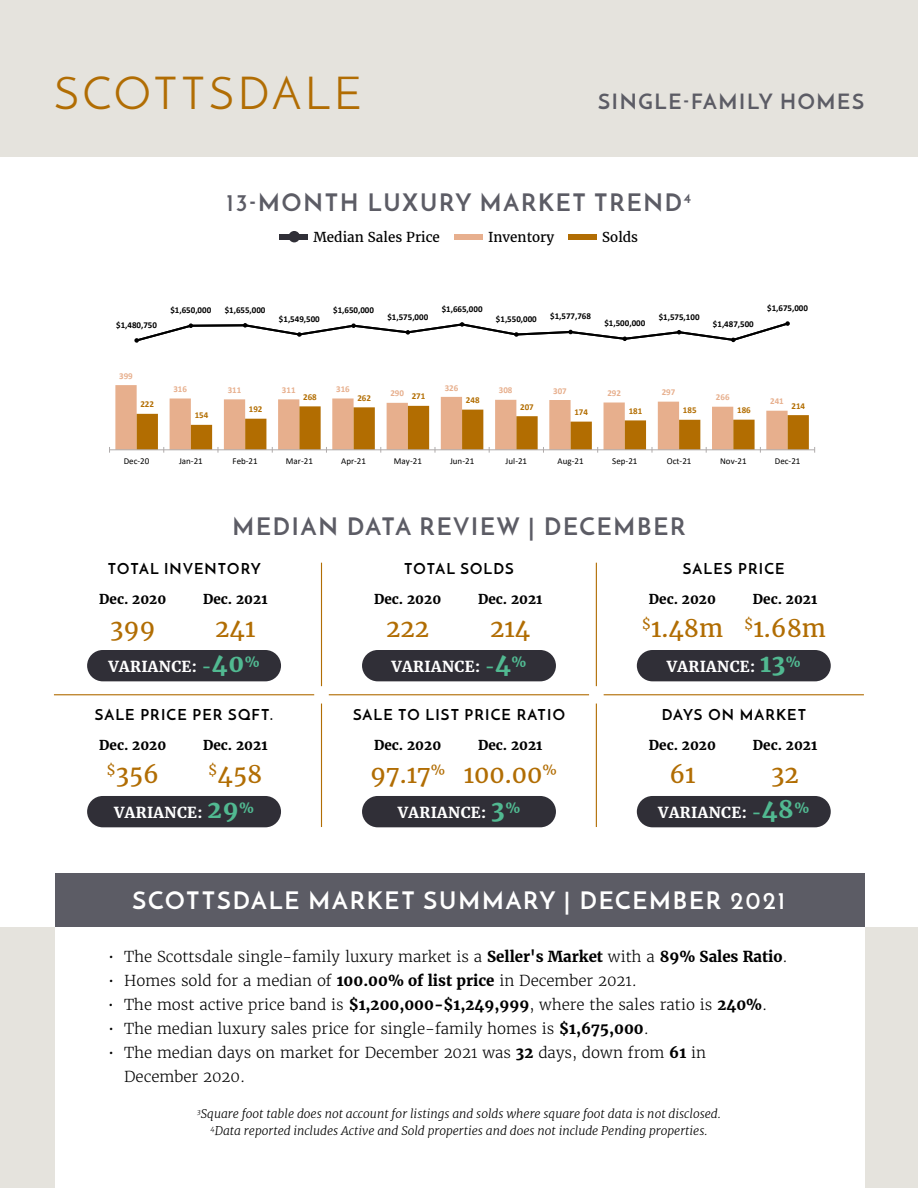
<style>
.page{position:relative;width:918px;height:1188px;background:#fff}
.page>*{position:absolute;margin:0;border:0;box-sizing:border-box;transform-origin:0 0}
.t1{font:45px "Josefin Sans";letter-spacing:.08em;color:#b16d03}
.t2{font:700 24px "Josefin Sans";letter-spacing:.08em;color:#5c5c65}
.t3{font:24px "Merriweather";color:#b16d03}
.t4{font:700 24px "Josefin Sans";letter-spacing:.08em;color:#fff}
.t5{font:700 21px "Josefin Sans";letter-spacing:.08em;color:#5c5c65}
.t6{font:300 15px/24px "Merriweather";color:#000}
.t7{font:700 15px "Josefin Sans";letter-spacing:.08em;color:#000}
.t8{font:700 15px "Merriweather";letter-spacing:.025em;color:#fff}
.t9{font:700 13.5px "Merriweather";color:#000}
.t10{font:13.5px "Merriweather";color:#000}
.t11{font:italic 300 12px/16.5px "Merriweather";color:#000;text-align:center}
.t12{font:700 9px "Calibri";color:#000}
.t13{font:9px "Calibri";color:#000}
.t14{font:700 9px "Calibri";color:#e7af8d}
.t15{font:700 9px "Calibri";color:#b26d01}
.s1{color:#51b991}
.s2{font-size:24px;color:#51b991}
.s3{font-weight:700}
</style>
<div class="page">
<div style="left:0;top:0;width:918px;height:158px;background:#e5e3dd"></div>
<div style="left:0;top:927px;width:918px;height:261px;background:#e5e3dd"></div>
<div style="left:55px;top:925px;width:810px;height:263px;background:#fff"></div>
<div style="left:55px;top:873px;width:810px;height:54px;background:#5c5c65"></div>
<hr style="left:54px;top:694px;width:260px;height:1px;background:#b16d03">
<hr style="left:321px;top:563px;width:1px;height:123px;background:#b16d03">
<hr style="left:321px;top:704px;width:1px;height:123px;background:#b16d03">
<hr style="left:596px;top:563px;width:1px;height:123px;background:#b16d03">
<hr style="left:596px;top:704px;width:1px;height:123px;background:#b16d03">
<hr style="left:329px;top:694px;width:260px;height:1px;background:#b16d03">
<hr style="left:604px;top:694px;width:260px;height:1px;background:#b16d03">
<div style="left:569px;top:234px;width:28px;height:6px;background:#b16d03"></div>
<div style="left:280px;top:234px;width:28px;height:6px;background:#302f37"></div>
<div style="left:289px;top:231px;width:11px;height:11px;background:#302f37;border-radius:50%"></div>
<div style="left:454px;top:234px;width:29px;height:6px;background:#e7af8e"></div>
<svg style="left:115px;top:387px;width:565px;height:62px"></svg>
<hr style="left:110px;top:449px;width:705px;height:1px;background:#afabab">
<svg style="left:137px;top:406px;width:678px;height:47px"></svg>
<svg style="left:115px;top:321px;width:675px;height:66px"></svg>
<div style="left:87px;top:650px;width:194px;height:31px;background:#302f37;border-radius:16px"></div>
<div style="left:362px;top:650px;width:194px;height:31px;background:#302f37;border-radius:16px"></div>
<div style="left:637px;top:650px;width:194px;height:31px;background:#302f37;border-radius:16px"></div>
<div style="left:637px;top:796px;width:194px;height:31px;background:#302f37;border-radius:16px"></div>
<div style="left:362px;top:796px;width:194px;height:31px;background:#302f37;border-radius:16px"></div>
<div style="left:87px;top:796px;width:194px;height:31px;background:#302f37;border-radius:16px"></div>
<h1 class="t1" style="left:54px;top:66px;width:309px">SCOTTSDALE</h1>
<h3 class="t5" style="left:598px;top:88px;width:267px">SINGLE-FAMILY HOMES</h3>
<h2 class="t2" style="left:227px;top:188px;width:466px">13-MONTH LUXURY MARKET TREND<sup>4</sup></h2>
<p class="t10" style="left:314px;top:228px;width:128px">Median Sales Price</p>
<p class="t10" style="left:488px;top:228px;width:68px">Inventory</p>
<p class="t10" style="left:602px;top:228px;width:37px">Solds</p>
<p class="t12" style="left:116px;top:318px;width:42px">$1,480,750</p>
<p class="t12" style="left:170px;top:304px;width:42px">$1,650,000</p>
<p class="t12" style="left:225px;top:303px;width:42px">$1,655,000</p>
<p class="t12" style="left:279px;top:312px;width:42px">$1,549,500</p>
<p class="t12" style="left:333px;top:304px;width:42px">$1,650,000</p>
<p class="t12" style="left:387px;top:310px;width:42px">$1,575,000</p>
<p class="t12" style="left:442px;top:302px;width:42px">$1,665,000</p>
<p class="t12" style="left:496px;top:312px;width:42px">$1,550,000</p>
<p class="t12" style="left:550px;top:310px;width:42px">$1,577,768</p>
<p class="t12" style="left:604px;top:317px;width:42px">$1,500,000</p>
<p class="t12" style="left:659px;top:310px;width:42px">$1,575,100</p>
<p class="t12" style="left:713px;top:318px;width:42px">$1,487,500</p>
<p class="t12" style="left:767px;top:302px;width:42px">$1,675,000</p>
<p class="t14" style="left:119px;top:369px;width:15px">399</p>
<p class="t15" style="left:140px;top:398px;width:15px">222</p>
<p class="t14" style="left:173px;top:383px;width:15px">316</p>
<p class="t14" style="left:228px;top:384px;width:15px">311</p>
<p class="t14" style="left:282px;top:384px;width:15px">311</p>
<p class="t14" style="left:336px;top:383px;width:15px">316</p>
<p class="t14" style="left:390px;top:387px;width:15px">290</p>
<p class="t15" style="left:303px;top:391px;width:15px">268</p>
<p class="t15" style="left:357px;top:392px;width:15px">262</p>
<p class="t15" style="left:412px;top:390px;width:15px">271</p>
<p class="t15" style="left:195px;top:409px;width:15px">154</p>
<p class="t15" style="left:249px;top:403px;width:15px">192</p>
<p class="t14" style="left:445px;top:381px;width:15px">326</p>
<p class="t14" style="left:499px;top:384px;width:15px">308</p>
<p class="t14" style="left:553px;top:384px;width:15px">307</p>
<p class="t14" style="left:607px;top:387px;width:15px">292</p>
<p class="t14" style="left:662px;top:386px;width:15px">297</p>
<p class="t14" style="left:716px;top:391px;width:15px">266</p>
<p class="t15" style="left:466px;top:394px;width:15px">248</p>
<p class="t15" style="left:520px;top:400px;width:15px">207</p>
<p class="t15" style="left:574px;top:406px;width:15px">174</p>
<p class="t15" style="left:629px;top:405px;width:15px">181</p>
<p class="t15" style="left:683px;top:404px;width:15px">185</p>
<p class="t15" style="left:737px;top:404px;width:15px">186</p>
<p class="t14" style="left:770px;top:395px;width:15px">241</p>
<p class="t15" style="left:791px;top:399px;width:15px">214</p>
<p class="t13" style="left:124px;top:455px;width:27px">Dec-20</p>
<p class="t13" style="left:179px;top:455px;width:25px">Jan-21</p>
<p class="t13" style="left:233px;top:455px;width:27px">Feb-21</p>
<p class="t13" style="left:286px;top:455px;width:28px">Mar-21</p>
<p class="t13" style="left:341px;top:455px;width:26px">Apr-21</p>
<p class="t13" style="left:394px;top:455px;width:29px">May-21</p>
<p class="t13" style="left:450px;top:455px;width:26px">Jun-21</p>
<p class="t13" style="left:506px;top:455px;width:23px">Jul-21</p>
<p class="t13" style="left:558px;top:455px;width:28px">Aug-21</p>
<p class="t13" style="left:612px;top:455px;width:27px">Sep-21</p>
<p class="t13" style="left:667px;top:455px;width:26px">Oct-21</p>
<p class="t13" style="left:720px;top:455px;width:28px">Nov-21</p>
<p class="t13" style="left:775px;top:455px;width:27px">Dec-21</p>
<h2 class="t2" style="left:232px;top:511px;width:455px">MEDIAN DATA REVIEW | DECEMBER</h2>
<p class="t7" style="left:108px;top:559px;width:155px">TOTAL INVENTORY</p>
<p class="t7" style="left:404px;top:559px;width:111px">TOTAL SOLDS</p>
<p class="t7" style="left:683px;top:559px;width:103px">SALES PRICE</p>
<p class="t9" style="left:99px;top:590px;width:69px">Dec. 2020</p>
<p class="t9" style="left:203px;top:590px;width:66px">Dec. 2021</p>
<p class="t9" style="left:374px;top:590px;width:69px">Dec. 2020</p>
<p class="t9" style="left:478px;top:590px;width:66px">Dec. 2021</p>
<p class="t9" style="left:649px;top:590px;width:69px">Dec. 2020</p>
<p class="t9" style="left:753px;top:590px;width:66px">Dec. 2021</p>
<h2 class="t3" style="left:110px;top:613px;width:47px">399</h2>
<h2 class="t3" style="left:215px;top:613px;width:42px">241</h2>
<h2 class="t3" style="left:386px;top:613px;width:44px">222</h2>
<h2 class="t3" style="left:490px;top:613px;width:42px">214</h2>
<h2 class="t3" style="left:642px;top:613px;width:186px"><sup>$</sup>1.48m <sup>$</sup>1.68m</h2>
<p class="t8" style="left:108px;top:657px;width:153px">VARIANCE: <span class="s1">-</span><span class="s2">40</span><sup>%</sup></p>
<p class="t8" style="left:391px;top:657px;width:137px">VARIANCE: <span class="s1">-</span><span class="s2">4</span><sup>%</sup></p>
<p class="t8" style="left:667px;top:657px;width:136px">VARIANCE: <span class="s2">13</span><sup>%</sup></p>
<p class="t7" style="left:95px;top:705px;width:180px">SALE PRICE PER SQFT.</p>
<p class="t7" style="left:353px;top:705px;width:213px">SALE TO LIST PRICE RATIO</p>
<p class="t7" style="left:662px;top:705px;width:146px">DAYS ON MARKET</p>
<p class="t9" style="left:99px;top:736px;width:69px">Dec. 2020</p>
<p class="t9" style="left:203px;top:736px;width:66px">Dec. 2021</p>
<p class="t9" style="left:374px;top:736px;width:69px">Dec. 2020</p>
<p class="t9" style="left:478px;top:736px;width:66px">Dec. 2021</p>
<p class="t9" style="left:649px;top:736px;width:69px">Dec. 2020</p>
<p class="t9" style="left:753px;top:736px;width:66px">Dec. 2021</p>
<h2 class="t3" style="left:106px;top:759px;width:54px"><sup>$</sup>356</h2>
<h2 class="t3" style="left:208px;top:759px;width:56px"><sup>$</sup>458</h2>
<p class="t8" style="left:114px;top:803px;width:142px">VARIANCE: <span class="s2">29</span><sup>%</sup></p>
<h2 class="t3" style="left:370px;top:759px;width:188px">97.17<sup>%</sup> 100.00<sup>%</sup></h2>
<p class="t8" style="left:398px;top:803px;width:124px">VARIANCE: <span class="s2">3</span><sup>%</sup></p>
<h2 class="t3" style="left:669px;top:759px;width:28px">61</h2>
<h2 class="t3" style="left:771px;top:759px;width:29px">32</h2>
<p class="t8" style="left:658px;top:803px;width:153px">VARIANCE: <span class="s1">-</span><span class="s2">48</span><sup>%</sup></p>
<h2 class="t4" style="left:133px;top:886px;width:654px">SCOTTSDALE MARKET SUMMARY | DECEMBER 2021</h2>
<p class="t6" style="left:108px;top:944px;width:681px">• The Scottsdale single-family luxury market is a <span class="s3">Seller's Market</span> with a <span class="s3">89% Sales Ratio</span>.</p>
<p class="t6" style="left:108px;top:968px;width:531px">• Homes sold for a median of <span class="s3">100.00% of list price</span> in December 2021.</p>
<p class="t6" style="left:108px;top:992px;width:661px">• The most active price band is <span class="s3">$1,200,000-$1,249,999</span>, where the sales ratio is <span class="s3">240%</span>.</p>
<p class="t6" style="left:108px;top:1016px;width:542px">• The median luxury sales price for single-family homes is <span class="s3">$1,675,000</span>.</p>
<p class="t6" style="left:124px;top:1040px;width:583px;text-indent:-16px">• The median days on market for December 2021 was <span class="s3">32</span> days, down from <span class="s3">61</span> in<br>December 2020.</p>
<p class="t11" style="left:197px;top:1106px;width:525px"><sup>3</sup>Square foot table does not account for listings and solds where square foot data is not disclosed.<br><sup>4</sup>Data reported includes Active and Sold properties and does not include Pending properties.</p>
</div>
